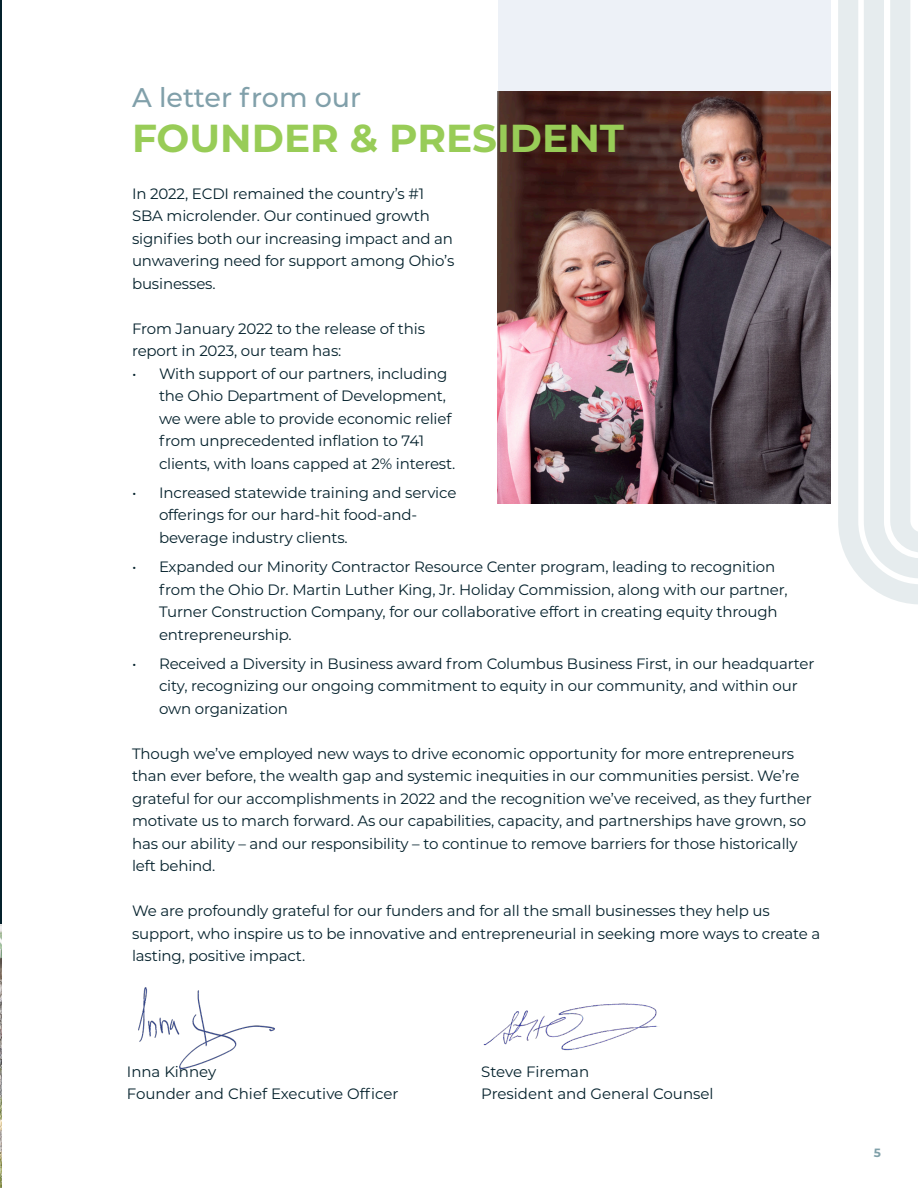
<style>
.page{position:relative;width:918px;height:1188px;background:#fff}
.page>*{position:absolute;margin:0;border:0;box-sizing:border-box;transform-origin:0 0}
.H3_green{font:700 39px "Montserrat";color:#98cc57}
.H3_green-2{font:500 27px "Montserrat";color:#81a0aa}
.p1_black{font:15px/22.5px "Montserrat";letter-spacing:-.01em;color:#04212c}
.t1{font:700 12px "Montserrat";color:#80a0a9}
</style>
<div class="page">
<hr style="left:0;top:0;width:1px;height:976px;background:#04212c">
<img style="left:483px;top:1003px;width:175px;height:48px">
<img style="left:138px;top:987px;width:137px;height:83px">
<div style="left:498px;top:0;width:333px;height:503px;background:#edf1f7"></div>
<img style="left:498px;top:91px;width:333px;height:412px">
<svg style="left:838px;top:0;width:80px;height:604px;fill:#e6ecee"></svg>
<svg style="left:864px;top:0;width:54px;height:578px"></svg>
<img style="left:0;top:924px;width:1px;height:264px">
<p class="H3_green-2" style="left:132px;top:78px;width:231px">A letter from our</p>
<p class="H3_green" style="left:132px;top:110px;width:493px">FOUNDER &amp; PRESIDENT</p>
<p class="p1_black" style="left:132px;top:182px;width:324px">In 2022, ECDI remained the country’s #1<br>SBA microlender. Our continued growth signifies both our increasing impact and an unwavering need for support among Ohio’s businesses.</p>
<p class="p1_black" style="left:132px;top:317px;width:295px">From January 2022 to the release of this report in 2023, our team has:</p>
<p class="p1_black" style="left:159px;top:362px;width:298px;text-indent:-27px">• With support of our partners, including the Ohio Department of Development, we were able to provide economic relief from unprecedented inflation to 741 clients, with loans capped at 2% interest.</p>
<p class="p1_black" style="left:159px;top:481px;width:299px;text-indent:-27px">• Increased statewide training and service offerings for our hard-hit food-and&shy;beverage industry clients.</p>
<p class="p1_black" style="left:159px;top:555px;width:630px;text-indent:-27px">• Expanded our Minority Contractor Resource Center program, leading to recognition from the Ohio Dr. Martin Luther King, Jr. Holiday Commission, along with our partner, Turner Construction Company, for our collaborative effort in creating equity through entrepreneurship.</p>
<p class="p1_black" style="left:159px;top:652px;width:657px;text-indent:-27px">• Received a Diversity in Business award from Columbus Business First, in our headquarter city, recognizing our ongoing commitment to equity in our community, and within our own organization</p>
<p class="p1_black" style="left:132px;top:742px;width:681px">Though we’ve employed new ways to drive economic opportunity for more entrepreneurs than ever before, the wealth gap and systemic inequities in our communities persist. We’re grateful for our accomplishments in 2022 and the recognition we’ve received, as they further motivate us to march forward. As our capabilities, capacity, and partnerships have grown, so has our ability – and our responsibility – to continue to remove barriers for those historically left behind.</p>
<p class="p1_black" style="left:132px;top:899px;width:690px">We are profoundly grateful for our funders and for all the small businesses they help us support, who inspire us to be innovative and entrepreneurial in seeking more ways to create a lasting, positive impact.</p>
<p class="p1_black" style="left:127px;top:1060px;width:91px">Inna Kinney</p>
<p class="p1_black" style="left:127px;top:1082px;width:273px">Founder and Chief Executive Officer</p>
<p class="p1_black" style="left:481px;top:1060px;width:110px">Steve Fireman</p>
<p class="p1_black" style="left:481px;top:1082px;width:234px">President and General Counsel</p>
<p class="t1" style="left:874px;top:1145px;width:9px">5</p>
</div>
